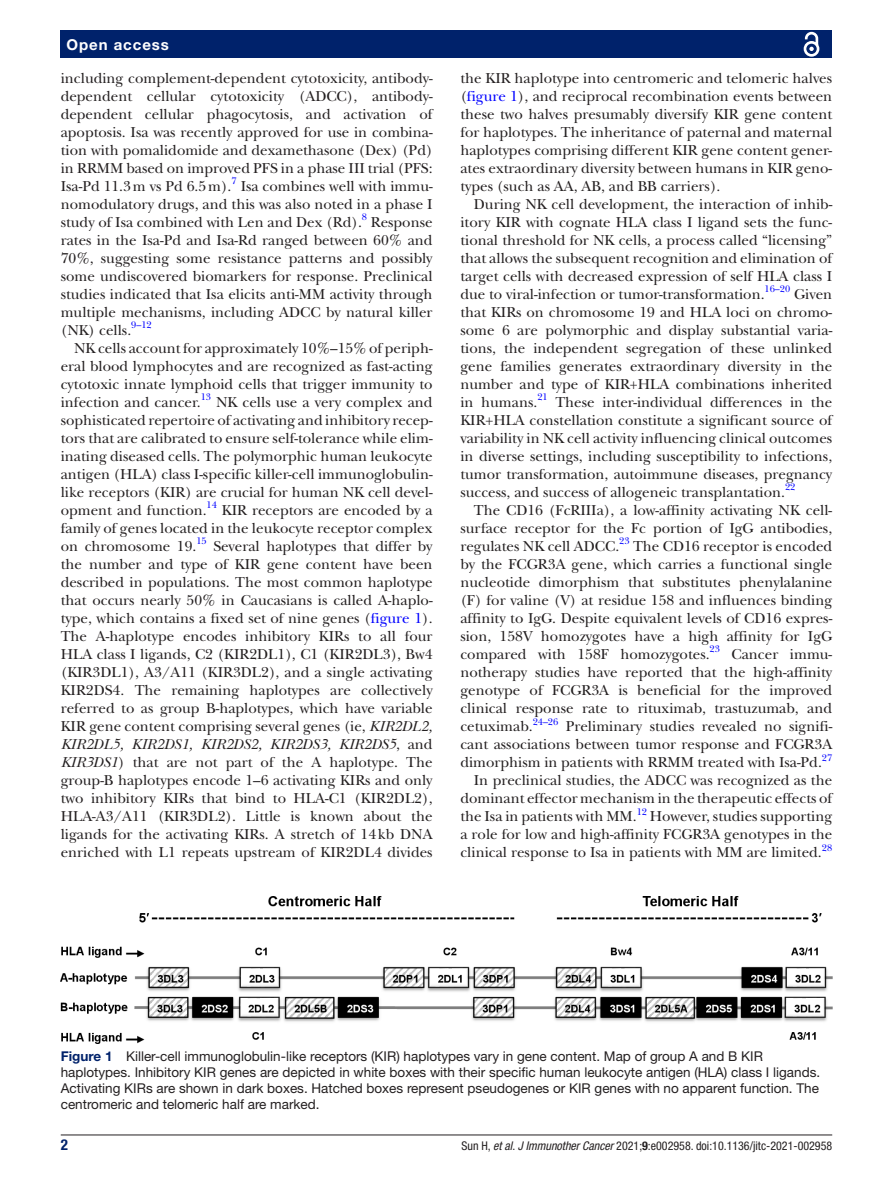
<style>
.page{position:relative;width:893px;height:1191px;background:#fff}
.page>*{position:absolute;margin:0;border:0;box-sizing:border-box;transform-origin:0 0}
.t1{font:15px/18px "New Baskerville";color:#231f20;text-align:justify}
.t2{font:700 15px "Helvetica Neue LT Std";letter-spacing:.065em;color:#fff}
.t3{font:700 condensed 15px "Helvetica Neue LT Std";color:#00226b}
.t4{font:13.5px/16.2px "Helvetica Neue LT Std";color:#231f20}
.t5{font:condensed 12px "Helvetica Neue LT Std";color:#231f20}
.t6{font:9.9px "New Baskerville";color:#00f}
.s1{color:#00f}
.s2{font-style:italic}
.s3{font-weight:700;color:#00226b}
.s4{font-weight:700}
</style>
<div class="page">
<hr style="left:61px;top:1134px;width:771px;height:1px;background:#231f20">
<div style="left:61px;top:31px;width:771px;height:27px;background:#00226b"></div>
<svg style="left:803px;top:31px;width:17px;height:26px"></svg>
<img style="left:61px;top:897px;width:771px;height:146px">
<p class="t2" style="left:66px;top:35px;width:104px">Open access</p>
<p class="t1" style="left:61px;top:69px;width:373px">including complement-dependent cytotoxicity, antibody&shy;dependent cellular cytotoxicity (ADCC), antibody&shy;dependent cellular phagocytosis, and activation of apoptosis. Isa was recently approved for use in combina&shy;tion with pomalidomide and dexamethasone (Dex) (Pd) in RRMM based on improved PFS in a phase III trial (PFS:<br>Isa-Pd 11.3m vs Pd 6.5m).</p>
<p class="t6" style="left:232px;top:175px;width:7px">7</p>
<p class="t1" style="left:61px;top:177px;width:373px;text-indent:180px">Isa combines well with immu&shy;nomodulatory drugs, and this was also noted in a phase I study of Isa combined with Len and Dex (Rd).</p>
<p class="t6" style="left:362px;top:211px;width:7px">8</p>
<p class="t1" style="left:61px;top:213px;width:373px;text-indent:310px">Response rates in the Isa-Pd and Isa-Rd ranged between 60% and 70%, suggesting some resistance patterns and possibly some undiscovered biomarkers for response. Preclinical studies indicated that Isa elicits anti-MM activity through multiple mechanisms, including ADCC by natural killer (NK) cells.</p>
<p class="t6" style="left:131px;top:319px;width:22px">9–12</p>
<p class="t1" style="left:61px;top:339px;width:373px;text-indent:14px">NK cells account for approximately 10%–15% of periph&shy;eral blood lymphocytes and are recognized as fast-acting cytotoxic innate lymphoid cells that trigger immunity to infection and cancer.</p>
<p class="t6" style="left:201px;top:391px;width:12px">13</p>
<p class="t1" style="left:61px;top:393px;width:373px;text-indent:155px">NK cells use a very complex and sophisticated repertoire of activating and inhibitory recep&shy;tors that are calibrated to ensure self-tolerance while elim&shy;inating diseased cells. The polymorphic human leukocyte antigen (HLA) class I-specific killer-cell immunoglobulin&shy;like receptors (KIR) are crucial for human NK cell devel&shy;opment and function.<sup>14</sup> KIR receptors are encoded by a family of genes located in the leukocyte receptor complex on chromosome 19.</p>
<p class="t6" style="left:196px;top:535px;width:12px">15</p>
<p class="t1" style="left:61px;top:537px;width:373px;text-indent:153px">Several haplotypes that differ by the number and type of KIR gene content have been described in populations. The most common haplotype that occurs nearly 50% in Caucasians is called A-haplo&shy;type, which contains a fixed set of nine genes (<span class="s1">figure 1</span>).<br>The A-haplotype encodes inhibitory KIRs to all four HLA class I ligands, C2 (KIR2DL1), C1 (KIR2DL3), Bw4 (KIR3DL1), A3/A11 (KIR3DL2), and a single activating KIR2DS4. The remaining haplotypes are collectively referred to as group B-haplotypes, which have variable KIR gene content comprising several genes (ie, <span class="s2">KIR2DL2, KIR2DL5, KIR2DS1, KIR2DS2, KIR2DS3, KIR2DS5</span>, and <span class="s2">KIR3DS1</span>) that are not part of the A haplotype. The group-B haplotypes encode 1–6 activating KIRs and only two inhibitory KIRs that bind to HLA-C1 (KIR2DL2), HLA-A3/A11 (KIR3DL2). Little is known about the ligands for the activating KIRs. A stretch of 14kb DNA enriched with L1 repeats upstream of KIR2DL4 divides</p>
<p class="t1" style="left:460px;top:69px;width:373px">the KIR haplotype into centromeric and telomeric halves (<span class="s1">figure 1</span>), and reciprocal recombination events between these two halves presumably diversify KIR gene content for haplotypes. The inheritance of paternal and maternal haplotypes comprising different KIR gene content gener&shy;ates extraordinary diversity between humans in KIR geno&shy;types (such as AA, AB, and BB carriers).</p>
<p class="t1" style="left:460px;top:195px;width:373px;text-indent:14px">During NK cell development, the interaction of inhib&shy;itory KIR with cognate HLA class I ligand sets the func&shy;tional threshold for NK cells, a process called “licensing” that allows the subsequent recognition and elimination of target cells with decreased expression of self HLA class I due to viral-infection or tumor-transformation.</p>
<p class="t6" style="left:765px;top:283px;width:27px">16–20</p>
<p class="t1" style="left:460px;top:285px;width:373px;text-indent:334px">Given that KIRs on chromosome 19 and HLA loci on chromo&shy;some 6 are polymorphic and display substantial varia&shy;tions, the independent segregation of these unlinked gene families generates extraordinary diversity in the number and type of KIR+HLA combinations inherited in humans.</p>
<p class="t6" style="left:537px;top:391px;width:12px">21</p>
<p class="t1" style="left:460px;top:393px;width:373px;text-indent:95px">These inter-individual differences in the KIR+HLA constellation constitute a significant source of variability in NK cell activity influencing clinical outcomes in diverse settings, including susceptibility to infections, tumor transformation, autoimmune diseases, pregnancy success, and success of allogeneic transplantation.<sup>22</sup></p>
<p class="t1" style="left:460px;top:501px;width:373px;text-indent:14px">The CD16 (FcRIIIa), a low-affinity activating NK cell&shy;surface receptor for the Fc portion of IgG antibodies, regulates NK cell ADCC.</p>
<p class="t6" style="left:619px;top:535px;width:12px">23</p>
<p class="t1" style="left:460px;top:537px;width:373px;text-indent:173px">The CD16 receptor is encoded by the FCGR3A gene, which carries a functional single nucleotide dimorphism that substitutes phenylalanine (F) for valine (V) at residue 158 and influences binding affinity to IgG. Despite equivalent levels of CD16 expres&shy;sion, 158V homozygotes have a high affinity for IgG compared with 158F homozygotes.</p>
<p class="t6" style="left:710px;top:643px;width:12px">23</p>
<p class="t1" style="left:460px;top:645px;width:373px;text-indent:271px">Cancer immu&shy;notherapy studies have reported that the high-affinity genotype of FCGR3A is beneficial for the improved clinical response rate to rituximab, trastuzumab, and cetuximab.</p>
<p class="t6" style="left:533px;top:715px;width:27px">24–26</p>
<p class="t1" style="left:460px;top:717px;width:373px;text-indent:105px">Preliminary studies revealed no signifi&shy;cant associations between tumor response and FCGR3A dimorphism in patients with RRMM treated with Isa-Pd.</p>
<p class="t6" style="left:822px;top:751px;width:12px">27</p>
<p class="t1" style="left:460px;top:771px;width:373px;text-indent:14px">In preclinical studies, the ADCC was recognized as the dominant effector mechanism in the therapeutic effects of the Isa in patients with MM.</p>
<p class="t6" style="left:637px;top:805px;width:12px">12</p>
<p class="t1" style="left:460px;top:807px;width:373px;text-indent:189px">However, studies supporting a role for low and high-affinity FCGR3A genotypes in the clinical response to Isa in patients with MM are limited.</p>
<p class="t6" style="left:822px;top:841px;width:12px">28</p>
<p class="t4" style="left:61px;top:1047px;width:761px"><span class="s3">Figure 1</span> Killer-cell immunoglobulin-like receptors (KIR) haplotypes vary in gene content. Map of group A and B KIR haplotypes. Inhibitory KIR genes are depicted in white boxes with their specific human leukocyte antigen (HLA) class I ligands.<br>Activating KIRs are shown in dark boxes. Hatched boxes represent pseudogenes or KIR genes with no apparent function. The centromeric and telomeric half are marked.</p>
<p class="t3" style="left:61px;top:1135px;width:9px">2</p>
<p class="t5" style="left:461px;top:1138px;width:372px">Sun H, <span class="s2">et al</span>. <span class="s2">J Immunother Cancer</span> 2021;<span class="s4">9</span>:e002958. doi:10.1136/jitc-2021-002958</p>
</div>
